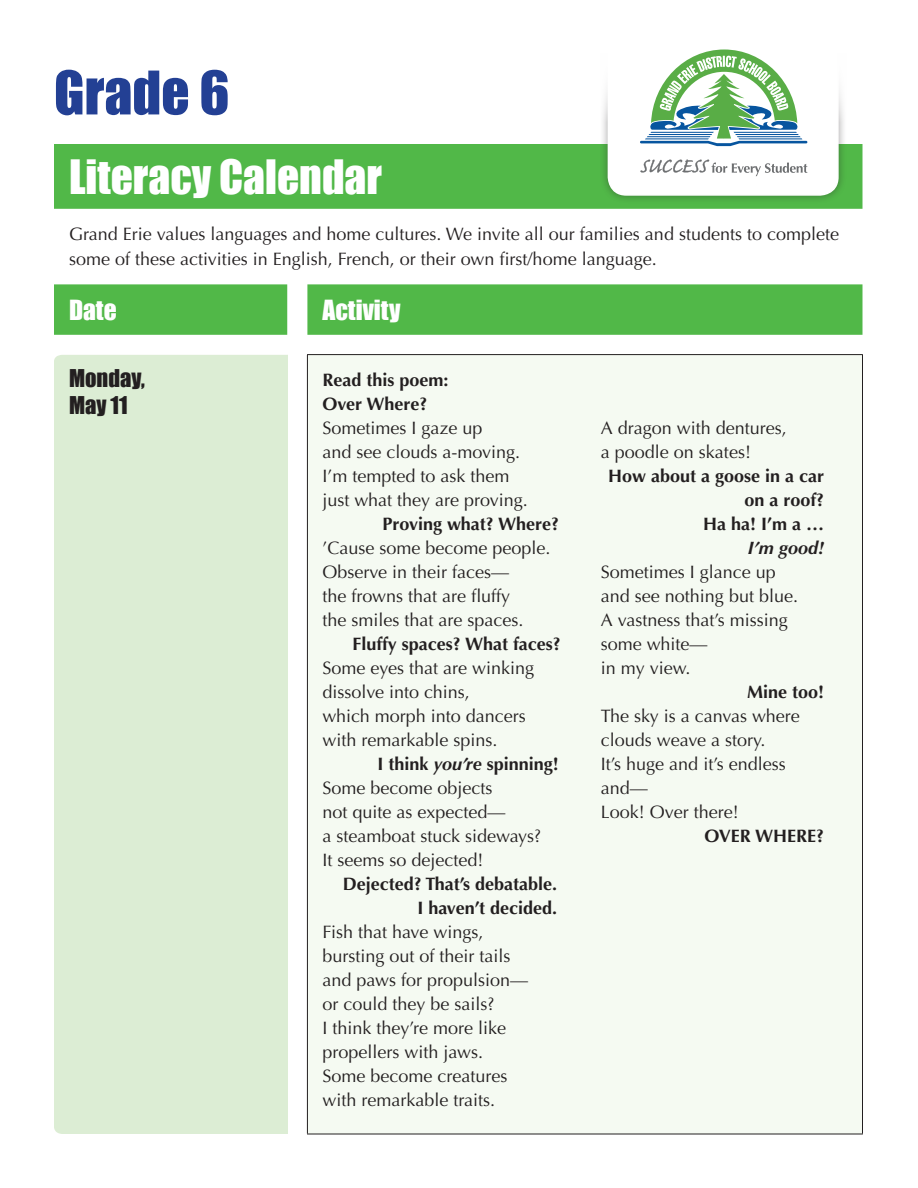
<style>
.page{position:relative;width:918px;height:1188px;background:#fff}
.page>*{position:absolute;margin:0;border:0;box-sizing:border-box;transform-origin:0 0}
.t1{font:55.5px "Impact";color:#234094}
.t2{font:43.5px "Impact";color:#fff}
.t3{font:25.5px "Impact";color:#fff}
.t4{font:22.5px/27px "Impact";color:#231f20}
.t5{font:18px/24px "Optima";color:#231f20}
.t6{font:700 18px/24px "Optima";color:#231f20;text-align:right}
.t7{font:italic 700 18px "Optima";color:#231f20}
.s1{font-weight:700}
.s2{font-weight:700;font-style:italic}
</style>
<div class="page">
<div style="left:54px;top:355px;width:234px;height:779px;background:#dcedd4"></div>
<svg style="left:54px;top:144px;width:808px;height:191px;fill:#51b848"></svg>
<div style="left:307px;top:355px;width:555px;height:779px;background:#f5faf2"></div>
<hr style="left:307px;top:355px;width:1px;height:779px;background:#231f20">
<hr style="left:307px;top:354px;width:556px;height:1px;background:#231f20">
<hr style="left:862px;top:355px;width:1px;height:779px;background:#231f20">
<hr style="left:307px;top:1134px;width:556px;height:1px;background:#231f20">
<div style="left:599px;top:0;width:248px;height:204px;background:#231f20;opacity:.4"></div>
<svg style="left:608px;top:122px;width:231px;height:74px"></svg>
<div style="left:586px;top:0;width:272px;height:122px;background:#fff"></div>
<svg style="left:640px;top:50px;width:167px;height:96px"></svg>
<svg style="left:640px;top:159px;width:167px;height:17px"></svg>
<h1 class="t1" style="left:54px;top:50px;width:177px">Grade 6</h1>
<h2 class="t2" style="left:69px;top:143px;width:315px">Literacy Calendar</h2>
<p class="t5" style="left:69px;top:222px;width:772px;line-height:24.6px">Grand Erie values languages and home cultures. We invite all our families and students to complete some of these activities in English, French, or their own first/home language.</p>
<h3 class="t3" style="left:69px;top:290px;width:49px">Date</h3>
<h3 class="t3" style="left:322px;top:290px;width:80px">Activity</h3>
<p class="t4" style="left:69px;top:364px;width:77px">Monday,<br>May 11</p>
<p class="t6" style="left:322px;top:368px;width:128px;text-align:left">Read this poem:<br>Over Where?</p>
<p class="t5" style="left:322px;top:416px;width:207px">Sometimes I gaze up<br>and see clouds a-moving.<br>I’m tempted to ask them just what they are proving.</p>
<p class="t6" style="left:382px;top:512px;width:178px">Proving what? Where?</p>
<p class="t5" style="left:322px;top:536px;width:230px">’Cause some become people.<br>Observe in their faces—<br>the frowns that are fluffy<br>the smiles that are spaces.</p>
<p class="t6" style="left:352px;top:632px;width:210px">Fluffy spaces? What faces?</p>
<p class="t5" style="left:322px;top:656px;width:213px">Some eyes that are winking dissolve into chins,<br>which morph into dancers with remarkable spins.</p>
<p class="t5" style="left:322px;top:752px;width:238px;text-indent:55px"><span class="s1">I think</span> <span class="s2">you’re</span> <span class="s1">spinning!<br></span>Some become objects<br>not quite as expected—<br>a steamboat stuck sideways?<br>It seems so dejected!</p>
<p class="t6" style="left:343px;top:872px;width:216px">Dejected? That’s debatable.<br>I haven’t decided.</p>
<p class="t5" style="left:322px;top:920px;width:207px">Fish that have wings, bursting out of their tails and paws for propulsion— or could they be sails?<br>I think they’re more like propellers with jaws.<br>Some become creatures with remarkable traits.</p>
<p class="t5" style="left:601px;top:416px;width:187px">A dragon with dentures, a poodle on skates!</p>
<p class="t6" style="left:608px;top:464px;width:217px">How about a goose in a car on a roof?<br>Ha ha! I’m a …</p>
<p class="t7" style="left:748px;top:537px;width:78px">I’m good!</p>
<p class="t5" style="left:601px;top:560px;width:199px">Sometimes I glance up and see nothing but blue.<br>A vastness that’s missing some white—<br>in my view.</p>
<p class="t6" style="left:747px;top:680px;width:79px">Mine too!</p>
<p class="t5" style="left:601px;top:704px;width:200px">The sky is a canvas where clouds weave a story.<br>It’s huge and it’s endless and—<br>Look! Over there!</p>
<p class="t6" style="left:704px;top:824px;width:121px">OVER WHERE?</p>
</div>
